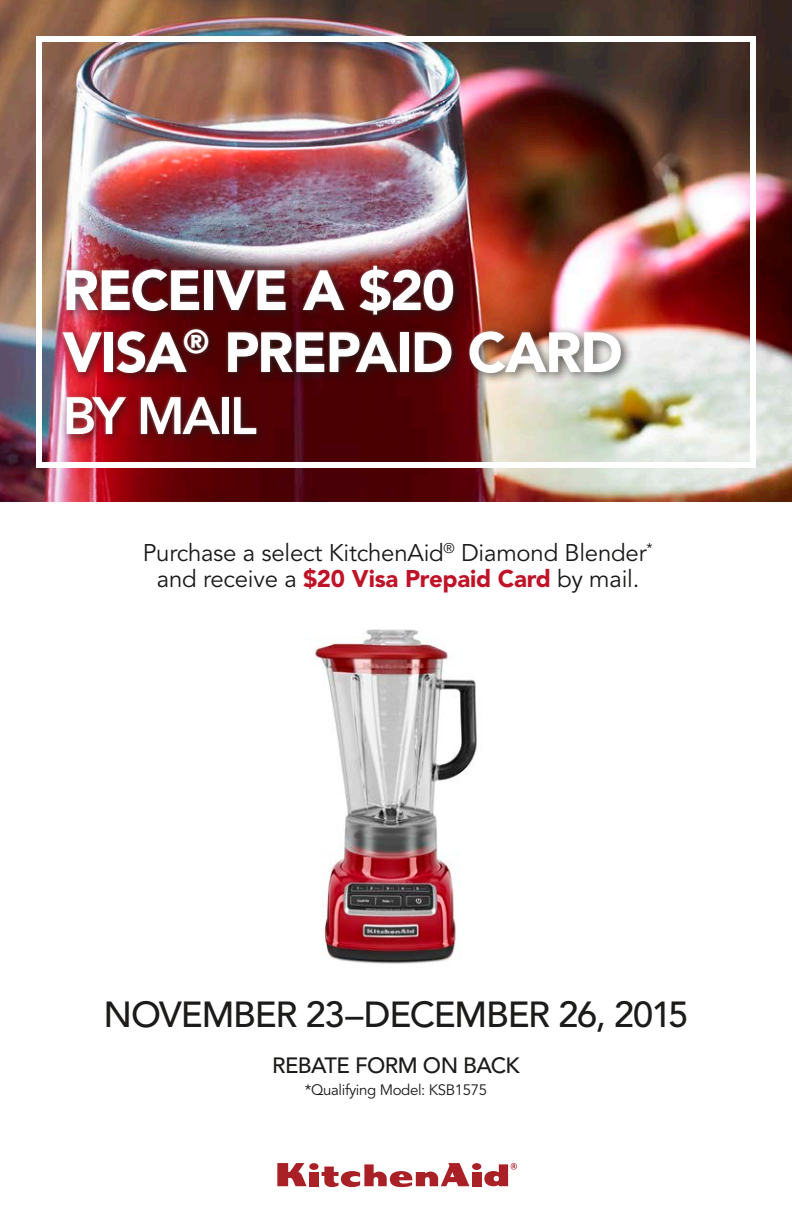
<style>
.page{position:relative;width:792px;height:1224px;background:#fff}
.page>*{position:absolute;margin:0;border:0;box-sizing:border-box;transform-origin:0 0}
.t1{font:900 56px/62px "Avenir LT Std";letter-spacing:-.03em;color:#fff}
.t2{font:800 52px "Avenir LT Std";letter-spacing:-.045em;color:#fff}
.t3{font:500 36px "Avenir LT Std";letter-spacing:-.035em;color:#1c1b1a}
.t4{font:24px/26px "Avenir LT Std";letter-spacing:-.01em;color:#1c1b1a;text-align:center}
.t5{font:500 22px "Avenir LT Std";letter-spacing:-.03em;color:#1c1b1a}
.t6{font:15px "Avenir LT Std";letter-spacing:-.025em;color:#1c1b1a}
.s1{font-weight:900;color:#bf1328}
</style>
<div class="page">
<img style="left:0;top:0;width:792px;height:501px">
<div style="left:309px;top:1172px;width:10px;height:14px;background:#a92126"></div>
<div style="left:309px;top:1163px;width:10px;height:7px;background:#a92126;border-radius:50%"></div>
<div style="left:472px;top:1172px;width:9px;height:14px;background:#a92126"></div>
<div style="left:472px;top:1163px;width:9px;height:7px;background:#a92126;border-radius:50%"></div>
<svg style="left:277px;top:1163px;width:30px;height:23px"></svg>
<svg style="left:322px;top:1163px;width:147px;height:24px"></svg>
<svg style="left:484px;top:1163px;width:33px;height:23px"></svg>
<div style="left:57px;top:260px;width:576px;height:186px;background:#1c1b1a;opacity:.75"></div>
<div style="left:60px;top:263px;width:563px;height:173px;background:#fff;opacity:.3"></div>
<div style="left:36px;top:36px;width:720px;height:432px;border:6px solid #fff"></div>
<img style="left:314px;top:629px;width:163px;height:335px">
<h1 class="t1" style="left:63px;top:259px;width:562px">RECEIVE A $20<br>VISA<sup>®</sup> PREPAID CARD</h1>
<h2 class="t2" style="left:63px;top:385px;width:196px">BY MAIL</h2>
<p class="t4" style="left:143px;top:540px;width:511px">Purchase a select KitchenAid<sup>®</sup> Diamond Blender<sup>* </sup>and receive a <span class="s1">$20 Visa Prepaid Card</span> by mail.</p>
<h3 class="t3" style="left:103px;top:994px;width:587px">NOVEMBER 23–DECEMBER 26, 2015</h3>
<p class="t5" style="left:272px;top:1052px;width:249px">REBATE FORM ON BACK</p>
<p class="t6" style="left:305px;top:1081px;width:184px">*Qualifying Model: KSB1575</p>
</div>
